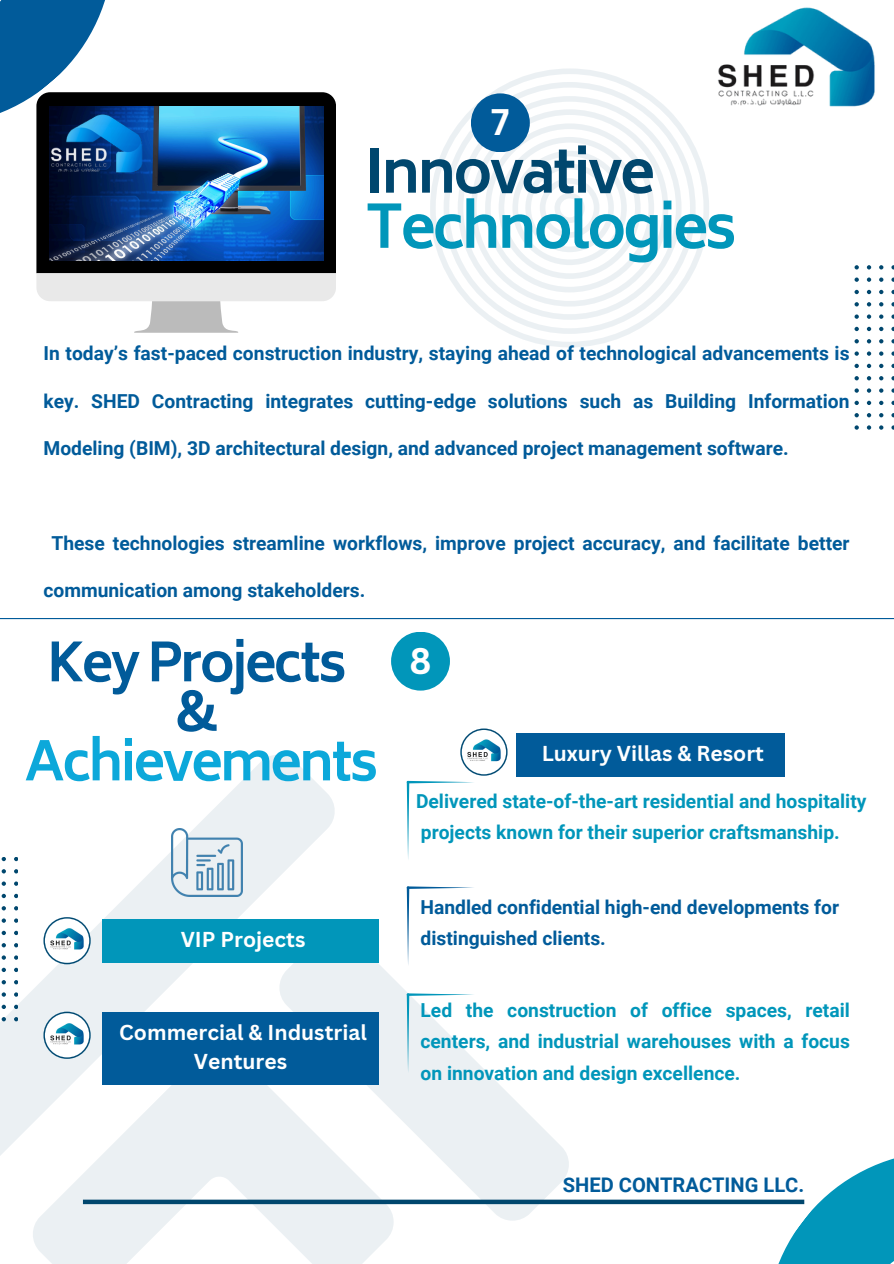
<style>
.page{position:relative;width:894px;height:1264px;background:#fff}
.page>*{position:absolute;margin:0;border:0;box-sizing:border-box;transform-origin:0 0}
.t1{font:700 58.5px/55.2px "Biryani";letter-spacing:-.05em;color:#0196ba}
.t2{font:700 52.5px/49.5px "Biryani";letter-spacing:-.05em;color:#015b9a;text-align:center}
.t3{font:700 36px "Canva Sans";color:#fff}
.t4{font:700 21px/29.2px "Canva Sans";color:#fff;text-align:center}
.t5{font:700 20.1px "Roboto";color:#015b9a}
.t6{font:700 19.2px "Roboto";color:#015b9a}
.t7{font:700 19.2px/31.5px "Roboto";color:#0196ba;text-align:justify}
.s1{color:#00476e}
.s2{color:#0ca8da}
</style>
<div class="page">
<svg style="left:430px;top:68px;width:279px;height:279px"></svg>
<svg style="left:0;top:754px;width:568px;height:509px"></svg>
<div style="left:83px;top:1199px;width:721px;height:5px;background:#00476e"></div>
<svg style="left:854px;top:425px;width:4px;height:5px"></svg>
<svg style="left:854px;top:413px;width:4px;height:4px"></svg>
<svg style="left:854px;top:401px;width:4px;height:4px"></svg>
<svg style="left:854px;top:388px;width:4px;height:5px"></svg>
<svg style="left:854px;top:376px;width:4px;height:4px"></svg>
<svg style="left:854px;top:364px;width:4px;height:4px"></svg>
<svg style="left:854px;top:351px;width:4px;height:5px"></svg>
<svg style="left:866px;top:425px;width:4px;height:5px"></svg>
<svg style="left:866px;top:413px;width:4px;height:4px"></svg>
<svg style="left:866px;top:401px;width:4px;height:4px"></svg>
<svg style="left:866px;top:388px;width:4px;height:5px"></svg>
<svg style="left:866px;top:376px;width:4px;height:4px"></svg>
<svg style="left:866px;top:364px;width:4px;height:4px"></svg>
<svg style="left:866px;top:351px;width:4px;height:5px"></svg>
<svg style="left:879px;top:425px;width:4px;height:5px"></svg>
<svg style="left:879px;top:413px;width:4px;height:4px"></svg>
<svg style="left:879px;top:401px;width:4px;height:4px"></svg>
<svg style="left:879px;top:388px;width:4px;height:5px"></svg>
<svg style="left:879px;top:376px;width:4px;height:4px"></svg>
<svg style="left:879px;top:364px;width:4px;height:4px"></svg>
<svg style="left:879px;top:351px;width:4px;height:5px"></svg>
<svg style="left:854px;top:339px;width:4px;height:4px"></svg>
<svg style="left:854px;top:327px;width:4px;height:4px"></svg>
<svg style="left:854px;top:314px;width:4px;height:5px"></svg>
<svg style="left:854px;top:302px;width:4px;height:4px"></svg>
<svg style="left:854px;top:290px;width:4px;height:4px"></svg>
<svg style="left:854px;top:277px;width:4px;height:5px"></svg>
<svg style="left:854px;top:265px;width:4px;height:4px"></svg>
<svg style="left:866px;top:339px;width:4px;height:4px"></svg>
<svg style="left:866px;top:327px;width:4px;height:4px"></svg>
<svg style="left:866px;top:314px;width:4px;height:5px"></svg>
<svg style="left:866px;top:302px;width:4px;height:4px"></svg>
<svg style="left:866px;top:290px;width:4px;height:4px"></svg>
<svg style="left:866px;top:277px;width:4px;height:5px"></svg>
<svg style="left:866px;top:265px;width:4px;height:4px"></svg>
<svg style="left:879px;top:339px;width:4px;height:4px"></svg>
<svg style="left:879px;top:327px;width:4px;height:4px"></svg>
<svg style="left:879px;top:314px;width:4px;height:5px"></svg>
<svg style="left:879px;top:302px;width:4px;height:4px"></svg>
<svg style="left:879px;top:290px;width:4px;height:4px"></svg>
<svg style="left:879px;top:277px;width:4px;height:5px"></svg>
<svg style="left:879px;top:265px;width:4px;height:4px"></svg>
<svg style="left:2px;top:1017px;width:4px;height:4px"></svg>
<svg style="left:2px;top:1004px;width:4px;height:5px"></svg>
<svg style="left:2px;top:992px;width:4px;height:4px"></svg>
<svg style="left:2px;top:980px;width:4px;height:4px"></svg>
<svg style="left:2px;top:967px;width:4px;height:5px"></svg>
<svg style="left:2px;top:955px;width:4px;height:4px"></svg>
<svg style="left:2px;top:943px;width:4px;height:4px"></svg>
<svg style="left:14px;top:1017px;width:4px;height:4px"></svg>
<svg style="left:14px;top:1004px;width:4px;height:5px"></svg>
<svg style="left:14px;top:992px;width:4px;height:4px"></svg>
<svg style="left:14px;top:980px;width:4px;height:4px"></svg>
<svg style="left:14px;top:967px;width:4px;height:5px"></svg>
<svg style="left:14px;top:955px;width:4px;height:4px"></svg>
<svg style="left:14px;top:943px;width:4px;height:4px"></svg>
<svg style="left:2px;top:930px;width:4px;height:5px"></svg>
<svg style="left:2px;top:918px;width:4px;height:4px"></svg>
<svg style="left:2px;top:906px;width:4px;height:4px"></svg>
<svg style="left:2px;top:893px;width:4px;height:5px"></svg>
<svg style="left:2px;top:881px;width:4px;height:4px"></svg>
<svg style="left:2px;top:869px;width:4px;height:4px"></svg>
<svg style="left:2px;top:857px;width:4px;height:4px"></svg>
<svg style="left:14px;top:930px;width:4px;height:5px"></svg>
<svg style="left:14px;top:918px;width:4px;height:4px"></svg>
<svg style="left:14px;top:906px;width:4px;height:4px"></svg>
<svg style="left:14px;top:893px;width:4px;height:5px"></svg>
<svg style="left:14px;top:881px;width:4px;height:4px"></svg>
<svg style="left:14px;top:869px;width:4px;height:4px"></svg>
<svg style="left:14px;top:857px;width:4px;height:4px"></svg>
<img style="left:682px;top:7px;width:193px;height:114px">
<svg style="left:36px;top:92px;width:300px;height:181px;fill:#000"></svg>
<svg style="left:36px;top:273px;width:300px;height:60px"></svg>
<img style="left:49px;top:106px;width:274px;height:154px">
<hr style="left:0;top:618px;width:893px;height:1px;background:#015b9a">
<div style="left:516px;top:732px;width:268px;height:44px;background:#015b9a"></div>
<div style="left:102px;top:918px;width:276px;height:44px;background:#0196ba"></div>
<div style="left:102px;top:1011px;width:276px;height:73px;background:#015b9a"></div>
<hr style="left:406px;top:781px;width:68px;height:2px;background:#0196ba">
<svg style="left:406px;top:780px;width:3px;height:80px"></svg>
<hr style="left:406px;top:993px;width:68px;height:2px;background:#0196ba">
<svg style="left:406px;top:992px;width:3px;height:80px"></svg>
<hr style="left:406px;top:886px;width:68px;height:3px;background:#015b9a">
<svg style="left:406px;top:886px;width:3px;height:79px"></svg>
<img style="left:171px;top:828px;width:71px;height:68px">
<div style="left:471px;top:93px;width:58px;height:59px;background:#015b9a;border-radius:50%"></div>
<div style="left:391px;top:631px;width:59px;height:59px;background:#0196ba;border-radius:50%"></div>
<svg style="left:0;top:0;width:186px;height:198px"></svg>
<svg style="left:694px;top:1158px;width:199px;height:105px"></svg>
<svg style="left:43px;top:917px;width:48px;height:47px"></svg>
<svg style="left:43px;top:1011px;width:48px;height:47px"></svg>
<svg style="left:460px;top:728px;width:47px;height:47px"></svg>
<p class="t3" style="left:491px;top:97px;width:20px">7</p>
<h2 class="t1" style="left:365px;top:145px;width:373px"><span class="s1">Innovative<br></span>Technologies</h2>
<p class="t6" style="left:43px;top:342px;width:807px">In today’s fast-paced construction industry, staying ahead of technological advancements is</p>
<p class="t6" style="left:43px;top:390px;width:807px">key. SHED Contracting integrates cutting-edge solutions such as Building Information</p>
<p class="t6" style="left:43px;top:437px;width:746px">Modeling (BIM), 3D architectural design, and advanced project management software.</p>
<p class="t6" style="left:51px;top:531px;width:799px">These technologies streamline workflows, improve project accuracy, and facilitate better</p>
<p class="t6" style="left:43px;top:579px;width:323px">communication among stakeholders.</p>
<p class="t2" style="left:24px;top:638px;width:355px">Key Projects &amp;<br><span class="s2">Achievements</span></p>
<p class="t3" style="left:409px;top:635px;width:24px">8</p>
<p class="t4" style="left:541px;top:738px;width:224px">Luxury Villas &amp; Resort</p>
<p class="t4" style="left:181px;top:924px;width:126px">VIP Projects</p>
<h1 class="t4" style="left:119px;top:1017px;width:249px">Commercial &amp; Industrial<br>Ventures</h1>
<p class="t7" style="left:416px;top:785px;width:452px">Delivered state-of-the-art residential and hospitality</p>
<p class="t7" style="left:421px;top:817px;width:420px">projects known for their superior craftsmanship.</p>
<p class="t6" style="left:420px;top:895px;width:420px">Handled confidential high-end developments for</p>
<p class="t6" style="left:420px;top:927px;width:187px">distinguished clients.</p>
<p class="t7" style="left:420px;top:994px;width:431px">Led the construction of office spaces, retail centers, and industrial warehouses with a focus on innovation and design excellence.</p>
<p class="t5" style="left:562px;top:1173px;width:243px">SHED CONTRACTING LLC.</p>
</div>
